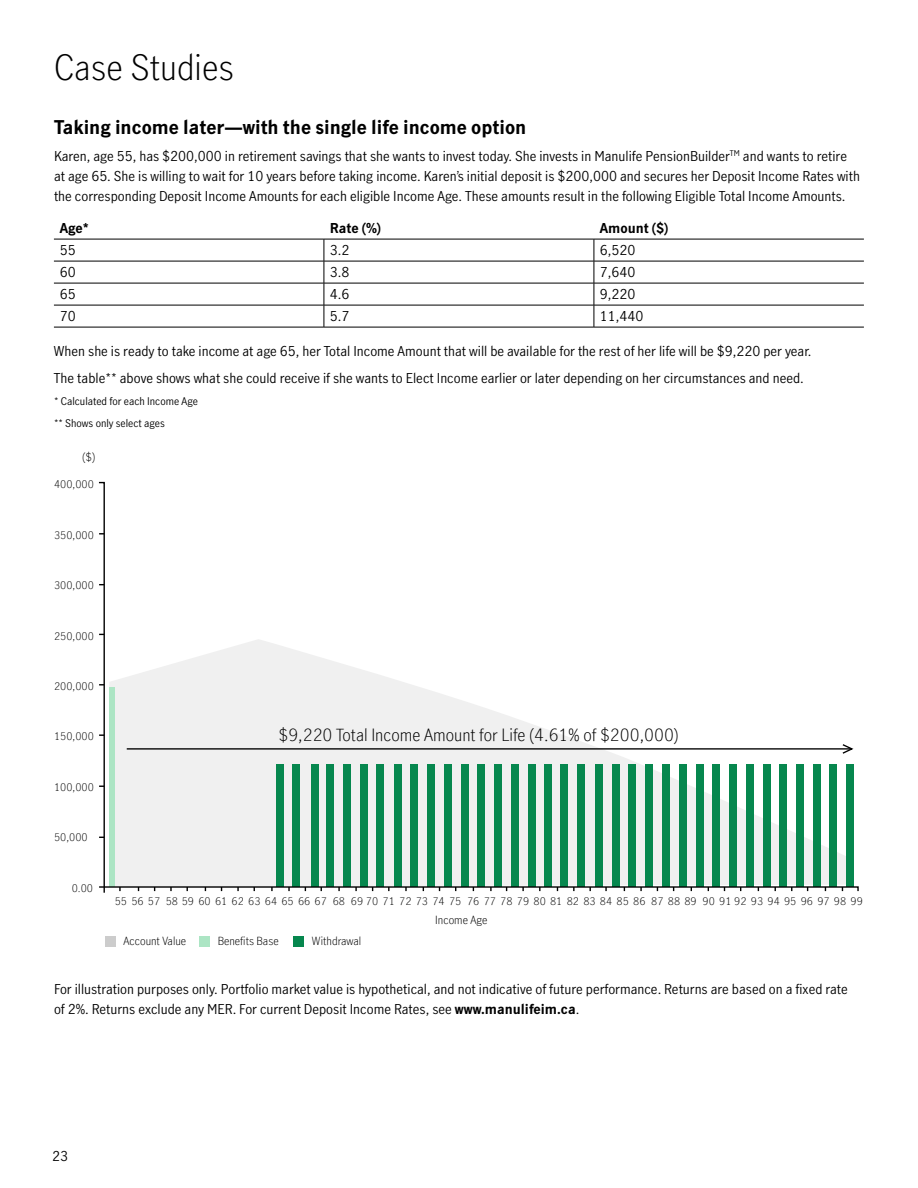
<style>
.page{position:relative;width:918px;height:1188px;background:#fff}
.page>*{position:absolute;margin:0;border:0;box-sizing:border-box;transform-origin:0 0}
.t1{font:300 34.5px "Manulife JH Sans Optimized";color:#000}
.t2{font:700 18.75px "Manulife JH Sans Optimized";color:#000}
.t3{font:300 16.8px "Manulife JH Sans Optimized";color:#000}
.Body_-_9{font:13.5px/20.2px "Manulife JH Sans Optimized";color:#000}
.Body_-_9-2{font:700 13.5px "Manulife JH Sans Optimized";color:#000}
.t4{font:300 11.1px "Manulife JH Sans Optimized";color:#000}
.t5{font:300 10.5px "Manulife JH Sans Optimized";color:#000}
.t6{font:10.5px/21.8px "Manulife JH Sans Optimized";color:#000}
.s1{font-weight:700}
</style>
<div class="page">
<div style="left:105px;top:936px;width:10px;height:10px;background:#ccc"></div>
<div style="left:199px;top:936px;width:11px;height:10px;background:#ace5c4"></div>
<div style="left:294px;top:936px;width:10px;height:10px;background:#06874e"></div>
<svg style="left:98px;top:481px;width:761px;height:412px"></svg>
<hr style="left:54px;top:239px;width:270px;height:1px;background:#000">
<hr style="left:324px;top:239px;width:270px;height:1px;background:#000">
<hr style="left:594px;top:239px;width:270px;height:1px;background:#000">
<hr style="left:54px;top:261px;width:270px;height:1px;background:#000">
<hr style="left:324px;top:261px;width:270px;height:1px;background:#000">
<hr style="left:594px;top:261px;width:270px;height:1px;background:#000">
<hr style="left:54px;top:283px;width:270px;height:1px;background:#000">
<hr style="left:324px;top:283px;width:270px;height:1px;background:#000">
<hr style="left:594px;top:283px;width:270px;height:1px;background:#000">
<hr style="left:54px;top:305px;width:270px;height:1px;background:#000">
<hr style="left:324px;top:305px;width:270px;height:1px;background:#000">
<svg style="left:324px;top:239px;width:1px;height:88px"></svg>
<hr style="left:594px;top:305px;width:270px;height:1px;background:#000">
<svg style="left:594px;top:239px;width:1px;height:88px"></svg>
<hr style="left:54px;top:327px;width:270px;height:1px;background:#000">
<hr style="left:324px;top:327px;width:270px;height:1px;background:#000">
<hr style="left:594px;top:327px;width:270px;height:1px;background:#000">
<h2 class="t1" style="left:54px;top:43px;width:182px">Case Studies</h2>
<h3 class="t2" style="left:54px;top:114px;width:474px">Taking income later—with the single life income option</h3>
<p class="Body_-_9" style="left:54px;top:145px;width:808px">Karen, age 55, has $200,000 in retirement savings that she wants to invest today. She invests in Manulife PensionBuilder<sup>TM</sup> and wants to retire at age 65. She is willing to wait for 10 years before taking income. Karen’s initial deposit is $200,000 and secures her Deposit Income Rates with the corresponding Deposit Income Amounts for each eligible Income Age. These amounts result in the following Eligible Total Income Amounts.</p>
<p class="Body_-_9-2" style="left:60px;top:219px;width:30px">Age*</p>
<p class="Body_-_9-2" style="left:330px;top:219px;width:53px">Rate (%)</p>
<p class="Body_-_9-2" style="left:600px;top:219px;width:70px">Amount ($)</p>
<p class="Body_-_9" style="left:60px;top:239px;width:17px">55</p>
<p class="Body_-_9" style="left:330px;top:239px;width:21px">3.2</p>
<p class="Body_-_9" style="left:600px;top:239px;width:37px">6,520</p>
<p class="Body_-_9" style="left:60px;top:261px;width:17px">60</p>
<p class="Body_-_9" style="left:330px;top:261px;width:21px">3.8</p>
<p class="Body_-_9" style="left:600px;top:261px;width:37px">7,640</p>
<p class="Body_-_9" style="left:60px;top:283px;width:17px">65</p>
<p class="Body_-_9" style="left:330px;top:283px;width:21px">4.6</p>
<p class="Body_-_9" style="left:600px;top:283px;width:37px">9,220</p>
<p class="Body_-_9" style="left:60px;top:305px;width:17px">70</p>
<p class="Body_-_9" style="left:330px;top:305px;width:21px">5.7</p>
<p class="Body_-_9" style="left:600px;top:305px;width:45px">11,440</p>
<p class="Body_-_9" style="left:54px;top:341px;width:759px">When she is ready to take income at age 65, her Total Income Amount that will be available for the rest of her life will be $9,220 per year.</p>
<p class="Body_-_9" style="left:54px;top:368px;width:751px">The table** above shows what she could receive if she wants to Elect Income earlier or later depending on her circumstances and need.</p>
<p class="t6" style="left:54px;top:390px;width:145px">* Calculated for each Income Age ** Shows only select ages</p>
<p class="t4" style="left:82px;top:449px;width:15px">($)</p>
<p class="t5" style="left:54px;top:477px;width:41px">400,000</p>
<p class="t5" style="left:54px;top:528px;width:41px">350,000</p>
<p class="t5" style="left:54px;top:578px;width:41px">300,000</p>
<p class="t5" style="left:54px;top:629px;width:41px">250,000</p>
<p class="t5" style="left:54px;top:679px;width:41px">200,000</p>
<p class="t5" style="left:54px;top:729px;width:41px">150,000</p>
<p class="t5" style="left:54px;top:780px;width:41px">100,000</p>
<p class="t5" style="left:54px;top:830px;width:35px">50,000</p>
<p class="t5" style="left:72px;top:881px;width:23px">0.00</p>
<p class="t3" style="left:278px;top:723px;width:402px">$9,220 Total Income Amount for Life (4.61% of $200,000)</p>
<p class="t5" style="left:115px;top:894px;width:750px">55 56 57 58 59 60 61 62 63 64 65 66 67 68 69 70 71 72 73 74 75 76 77 78 79 80 81 82 83 84 85 86 87 88 89 90 91 92 93 94 95 96 97 98 99</p>
<p class="t4" style="left:124px;top:933px;width:64px">Account Value</p>
<p class="t4" style="left:218px;top:933px;width:63px">Benefits Base</p>
<p class="t4" style="left:312px;top:933px;width:51px">Withdrawal</p>
<p class="t4" style="left:435px;top:912px;width:54px">Income Age</p>
<p class="Body_-_9" style="left:54px;top:978px;width:795px">For illustration purposes only. Portfolio market value is hypothetical, and not indicative of future performance. Returns are based on a fixed rate of 2%. Returns exclude any MER. For current Deposit Income Rates, see <span class="s1">www.manulifeim.ca</span>.</p>
<p class="Body_-_9" style="left:52px;top:1145px;width:17px">23</p>
</div>
